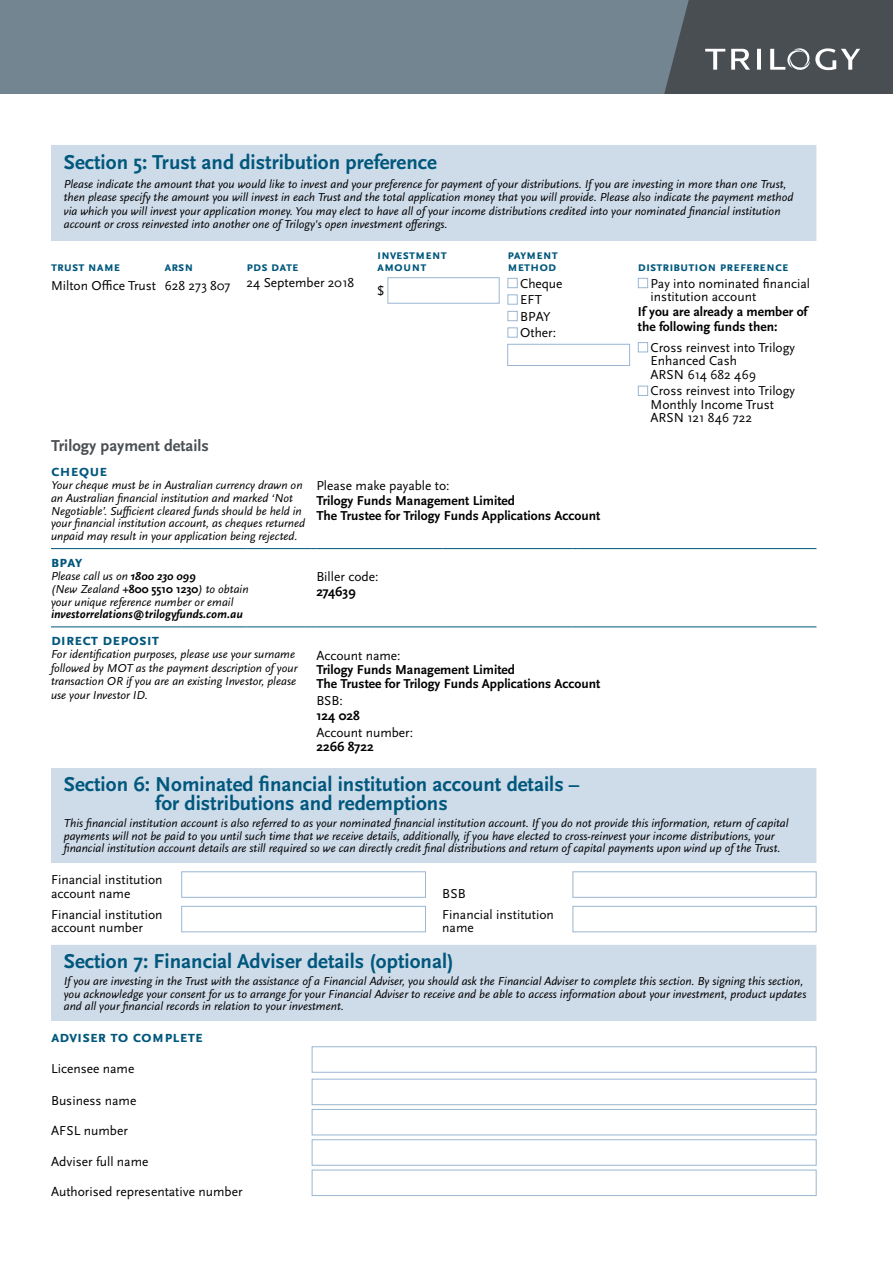
<style>
.page{position:relative;width:893px;height:1263px;background:#fff}
.page>*{position:absolute;margin:0;border:0;box-sizing:border-box;transform-origin:0 0}
.t1{font:700 21px/19.5px "Scala Sans Pro";color:#00577c}
.t2{font:700 16.5px "Scala Sans Pro";color:#00577c}
.t3{font:700 16.5px "Scala Sans Pro";color:#494e53}
.t4{font:13.5px/13.5px "Scala Sans Pro";color:#000}
.t5{font:700 13.5px/15px "Scala Sans Pro";color:#000}
.t6{font:700 13.5px/12px "Scala Sans Pro";color:#00577c}
.t7{font:italic 12px/12.8px "Scala Sans Pro";color:#000}
.s1{font-weight:700}
.s2{font-weight:700;font-style:normal}
</style>
<div class="page">
<div style="left:0;top:0;width:893px;height:94px;background:#748592"></div>
<svg style="left:664px;top:0;width:229px;height:94px;background:#53595e"></svg>
<svg style="left:51px;top:768px;width:765px;height:253px;fill:#cedbe9"></svg>
<hr style="left:51px;top:548px;width:130px;height:1px;background:#00577c">
<hr style="left:181px;top:548px;width:66px;height:1px;background:#00577c">
<hr style="left:247px;top:548px;width:65px;height:1px;background:#00577c">
<hr style="left:316px;top:548px;width:126px;height:1px;background:#00577c">
<hr style="left:442px;top:548px;width:131px;height:1px;background:#00577c">
<hr style="left:577px;top:548px;width:239px;height:1px;background:#00577c">
<hr style="left:51px;top:627px;width:130px;height:1px;background:#00577c">
<hr style="left:181px;top:627px;width:66px;height:1px;background:#00577c">
<hr style="left:247px;top:627px;width:65px;height:1px;background:#00577c">
<hr style="left:316px;top:627px;width:126px;height:1px;background:#00577c">
<hr style="left:442px;top:627px;width:131px;height:1px;background:#00577c">
<hr style="left:577px;top:627px;width:239px;height:1px;background:#00577c">
<div style="left:181px;top:871px;width:245px;height:26px;border:1px solid #99b6d2"></div>
<div style="left:573px;top:871px;width:243px;height:26px;border:1px solid #99b6d2"></div>
<div style="left:181px;top:906px;width:245px;height:26px;border:1px solid #99b6d2"></div>
<div style="left:573px;top:906px;width:243px;height:26px;border:1px solid #99b6d2"></div>
<div style="left:312px;top:1046px;width:504px;height:26px;border:1px solid #99b6d2"></div>
<div style="left:312px;top:1079px;width:504px;height:26px;border:1px solid #99b6d2"></div>
<div style="left:312px;top:1109px;width:504px;height:26px;border:1px solid #99b6d2"></div>
<div style="left:312px;top:1139px;width:504px;height:26px;border:1px solid #99b6d2"></div>
<div style="left:312px;top:1170px;width:504px;height:26px;border:1px solid #99b6d2"></div>
<div style="left:51px;top:145px;width:765px;height:96px;background:#cedbe9"></div>
<div style="left:388px;top:277px;width:111px;height:26px;border:1px solid #99b6d2"></div>
<div style="left:508px;top:278px;width:9px;height:10px;border:1px solid #99b6d2"></div>
<div style="left:508px;top:311px;width:9px;height:10px;border:1px solid #99b6d2"></div>
<div style="left:507px;top:344px;width:123px;height:22px;border:1px solid #99b6d2"></div>
<div style="left:638px;top:278px;width:10px;height:10px;border:1px solid #99b6d2"></div>
<div style="left:638px;top:342px;width:10px;height:10px;border:1px solid #99b6d2"></div>
<div style="left:638px;top:386px;width:10px;height:10px;border:1px solid #99b6d2"></div>
<p class="t1" style="left:64px;top:152px;width:375px">Section 5: Trust and distribution preference</p>
<p class="t7" style="left:64px;top:177px;width:731px;line-height:13.5px">Please indicate the amount that you would like to invest and your preference for payment of your distributions. If you are investing in more than one Trust, then please specify the amount you will invest in each Trust and the total application money that you will provide. Please also indicate the payment method via which you will invest your application money. You may elect to have all of your income distributions credited into your nominated financial institution account or cross reinvested into another one of Trilogy's open investment offerings.</p>
<p class="t6" style="left:51px;top:261px;width:71px">trust nam e</p>
<p class="t6" style="left:164px;top:261px;width:31px">arsn</p>
<p class="t6" style="left:247px;top:261px;width:53px">pds date</p>
<p class="t6" style="left:377px;top:249px;width:69px">investm ent amount</p>
<p class="t6" style="left:507px;top:249px;width:51px">paym ent m ethod</p>
<p class="t6" style="left:638px;top:261px;width:152px">distribution preference</p>
<p class="t4" style="left:51px;top:279px;width:107px">Milton Office Trust</p>
<p class="t4" style="left:164px;top:279px;width:68px">628 273 807</p>
<p class="t4" style="left:247px;top:276px;width:109px">24 September 2018</p>
<p class="t4" style="left:377px;top:284px;width:9px">$</p>
<p class="t4" style="left:520px;top:277px;width:44px">Cheque</p>
<p class="t4" style="left:520px;top:293px;width:22px">EFT</p>
<p class="t4" style="left:520px;top:310px;width:32px">BPAY</p>
<p class="t4" style="left:520px;top:326px;width:37px">Other:</p>
<p class="t3" style="left:51px;top:436px;width:159px">Trilogy payment details</p>
<p class="t2" style="left:51px;top:461px;width:58px">cheque</p>
<p class="t7" style="left:51px;top:479px;width:256px">Your cheque must be in Australian currency drawn on an Australian financial institution and marked ‘Not Negotiable’. Sufficient cleared funds should be held in your financial institution account, as cheques returned unpaid may result in your application being rejected.</p>
<p class="t4" style="left:316px;top:479px;width:135px">Please make payable to:</p>
<p class="t5" style="left:316px;top:493px;width:285px">Trilogy Funds Management Limited<br>The Trustee for Trilogy Funds Applications Account</p>
<p class="t4" style="left:651px;top:277px;width:161px">Pay into nominated financial institution account</p>
<p class="t5" style="left:638px;top:304px;width:171px">If you are already a member of the following funds then:</p>
<p class="t4" style="left:651px;top:341px;width:146px">Cross reinvest into Trilogy<br>Enhanced Cash<br>ARSN 614 682 469</p>
<p class="t4" style="left:651px;top:384px;width:146px">Cross reinvest into Trilogy<br>Monthly Income Trust<br>ARSN 121 846 722</p>
<p class="t2" style="left:51px;top:552px;width:33px">bpay</p>
<p class="t7" style="left:51px;top:570px;width:199px">Please call us on <span class="s1">1800 230 099<br></span>(New Zealand <span class="s2">+800 5510 1230</span>) to obtain your unique reference number or email <span class="s1">investorrelations@trilogyfunds.com.au</span></p>
<p class="t4" style="left:316px;top:569px;width:64px;line-height:15px">Biller code:<br><span class="s1">274639</span></p>
<p class="t2" style="left:51px;top:630px;width:108px">direct deposit</p>
<p class="t7" style="left:51px;top:648px;width:248px;line-height:13.5px">For identification purposes, please use your surname followed by MOT as the payment description of your transaction OR if you are an existing Investor, please use your Investor ID.</p>
<p class="t4" style="left:316px;top:648px;width:86px">Account name:</p>
<p class="t5" style="left:316px;top:662px;width:285px;line-height:14.2px">Trilogy Funds Management Limited<br>The Trustee for Trilogy Funds Applications Account</p>
<p class="t4" style="left:316px;top:694px;width:28px">BSB:</p>
<p class="t5" style="left:316px;top:708px;width:45px">124 028</p>
<p class="t4" style="left:316px;top:726px;width:98px">Account number:</p>
<p class="t5" style="left:316px;top:739px;width:59px">2266 8722</p>
<p class="t1" style="left:155px;top:774px;width:426px;text-indent:-92px">Section 6: Nominated financial institution account details – for distributions and redemptions</p>
<p class="t7" style="left:64px;top:817px;width:726px">This financial institution account is also referred to as your nominated financial institution account. If you do not provide this information, return of capital payments will not be paid to you until such time that we receive details, additionally, if you have elected to cross-reinvest your income distributions, your financial institution account details are still required so we can directly credit final distributions and return of capital payments upon wind up of the Trust.</p>
<p class="t4" style="left:51px;top:873px;width:113px">Financial institution account name</p>
<p class="t4" style="left:442px;top:886px;width:25px">BSB</p>
<p class="t4" style="left:51px;top:907px;width:113px">Financial institution account number</p>
<p class="t4" style="left:442px;top:907px;width:113px">Financial institution name</p>
<p class="t1" style="left:64px;top:951px;width:391px">Section 7: Financial Adviser details (optional)</p>
<p class="t7" style="left:64px;top:974px;width:744px">If you are investing in the Trust with the assistance of a Financial Adviser, you should ask the Financial Adviser to complete this section. By signing this section, you acknowledge your consent for us to arrange for your Financial Adviser to receive and be able to access information about your investment, product updates and all your financial records in relation to your investment.</p>
<p class="t2" style="left:51px;top:1027px;width:153px">adviser to com plete</p>
<p class="t4" style="left:51px;top:1061px;width:85px">Licensee name</p>
<p class="t4" style="left:51px;top:1094px;width:87px">Business name</p>
<p class="t4" style="left:51px;top:1124px;width:78px">AFSL number</p>
<p class="t4" style="left:51px;top:1154px;width:99px">Adviser full name</p>
<p class="t4" style="left:51px;top:1185px;width:193px">Authorised representative number</p>
</div>
